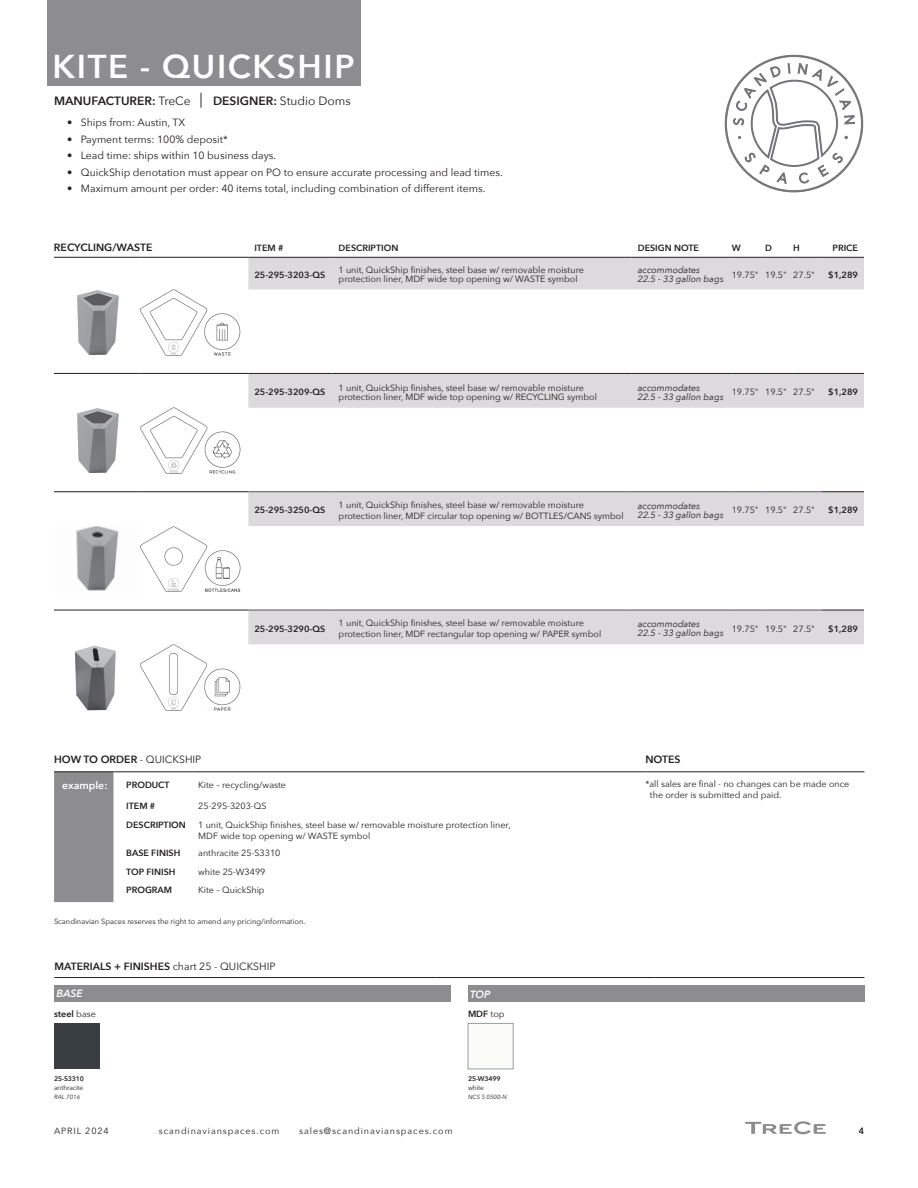
<style>
.page{position:relative;width:918px;height:1188px;background:#fff}
.page>*{position:absolute;margin:0;border:0;box-sizing:border-box;transform-origin:0 0}
.t1{font:600 33px "Avenir Next";letter-spacing:.05em;color:#fff}
.t2{font:12px "Avenir Next";color:#231f20}
.t3{font:600 12px "Avenir Next";color:#231f20}
.t4{font:10.5px "Avenir Next";color:#231f20}
.t5{font:600 10.5px "Avenir Next";color:#231f20}
.t6{font:600 10.5px "Avenir Next";color:#fff}
.t7{font:italic 600 10.5px "Avenir Next";color:#fff}
.t8{font:9px/10.8px "Avenir Next";color:#231f20}
.t9{font:600 9px "Avenir Next";color:#231f20}
.t10{font:italic 9px/9px "Avenir Next";color:#231f20}
.t11{font:9px "Avenir Next";letter-spacing:.1em;color:#231f20}
.t12{font:7.5px "Avenir Next";color:#231f20}
.t13{font:600 6.75px "Avenir Next";letter-spacing:-.02em;color:#231f20}
.t14{font:6.75px "Avenir Next";letter-spacing:-.02em;color:#231f20}
.t15{font:italic 6px "Avenir Next";color:#231f20}
.s1{font-size:15px}
.s2{font-weight:600}
.s3{font-weight:400}
</style>
<div class="page">
<div style="left:47px;top:0;width:313px;height:85px;background:#8d8d90"></div>
<svg style="left:725px;top:55px;width:138px;height:137px"></svg>
<svg style="left:745px;top:1121px;width:81px;height:13px"></svg>
<svg style="left:248px;top:258px;width:616px;height:386px"></svg>
<hr style="left:54px;top:257px;width:86px;height:1px;background:#231f20">
<hr style="left:140px;top:257px;width:108px;height:1px;background:#231f20">
<hr style="left:248px;top:257px;width:85px;height:1px;background:#231f20">
<hr style="left:333px;top:257px;width:299px;height:1px;background:#231f20">
<hr style="left:632px;top:257px;width:100px;height:1px;background:#231f20">
<hr style="left:732px;top:257px;width:33px;height:1px;background:#231f20">
<svg style="left:765px;top:257px;width:57px;height:1px"></svg>
<hr style="left:54px;top:373px;width:86px;height:1px;background:#231f20">
<hr style="left:140px;top:373px;width:108px;height:1px;background:#231f20">
<hr style="left:54px;top:491px;width:86px;height:1px;background:#231f20">
<hr style="left:140px;top:491px;width:108px;height:1px;background:#231f20">
<hr style="left:54px;top:610px;width:86px;height:1px;background:#231f20">
<hr style="left:140px;top:610px;width:108px;height:1px;background:#231f20">
<hr style="left:822px;top:257px;width:42px;height:1px;background:#231f20">
<hr style="left:248px;top:610px;width:85px;height:1px;background:#54555a">
<hr style="left:333px;top:610px;width:299px;height:1px;background:#54555a">
<hr style="left:632px;top:610px;width:100px;height:1px;background:#54555a">
<hr style="left:732px;top:610px;width:33px;height:1px;background:#54555a">
<svg style="left:765px;top:610px;width:57px;height:1px"></svg>
<hr style="left:822px;top:610px;width:42px;height:1px;background:#231f20">
<hr style="left:248px;top:491px;width:85px;height:1px;background:#54555a">
<hr style="left:333px;top:491px;width:299px;height:1px;background:#54555a">
<hr style="left:632px;top:491px;width:100px;height:1px;background:#54555a">
<hr style="left:732px;top:491px;width:33px;height:1px;background:#54555a">
<svg style="left:765px;top:491px;width:57px;height:1px"></svg>
<hr style="left:822px;top:491px;width:42px;height:1px;background:#231f20">
<hr style="left:248px;top:373px;width:85px;height:1px;background:#231f20">
<hr style="left:333px;top:373px;width:299px;height:1px;background:#231f20">
<hr style="left:632px;top:373px;width:100px;height:1px;background:#231f20">
<hr style="left:732px;top:373px;width:33px;height:1px;background:#231f20">
<svg style="left:765px;top:373px;width:57px;height:1px"></svg>
<hr style="left:822px;top:373px;width:42px;height:1px;background:#231f20">
<img style="left:77px;top:289px;width:164px;height:67px">
<img style="left:77px;top:408px;width:42px;height:65px">
<img style="left:140px;top:408px;width:101px;height:66px">
<img style="left:76px;top:526px;width:165px;height:66px">
<img style="left:75px;top:645px;width:41px;height:66px">
<img style="left:140px;top:644px;width:101px;height:67px">
<div style="left:54px;top:773px;width:59px;height:129px;background:#8d8d90"></div>
<hr style="left:54px;top:772px;width:59px;height:1px;background:#231f20">
<hr style="left:113px;top:772px;width:79px;height:1px;background:#231f20">
<hr style="left:192px;top:772px;width:453px;height:1px;background:#231f20">
<div style="left:468px;top:1023px;width:45px;height:46px;border:1px solid #979fa5"></div>
<div style="left:468px;top:986px;width:396px;height:16px;background:#8d8d90"></div>
<hr style="left:645px;top:772px;width:219px;height:1px;background:#231f20">
<hr style="left:437px;top:977px;width:218px;height:1px;background:#231f20">
<hr style="left:655px;top:977px;width:209px;height:1px;background:#231f20">
<hr style="left:54px;top:977px;width:383px;height:1px;background:#231f20">
<div style="left:54px;top:985px;width:396px;height:17px;background:#8d8d90"></div>
<div style="left:54px;top:1023px;width:45px;height:46px;background:#393e42"></div>
<h1 class="t1" style="left:52px;top:38px;width:304px">KITE - QUICKSHIP</h1>
<p class="t4" style="left:67px;top:114px;width:119px">• Ships from: Austin, TX</p>
<p class="t4" style="left:67px;top:130px;width:162px">• Payment terms: 100% deposit*</p>
<p class="t4" style="left:67px;top:147px;width:210px">• Lead time: ships within 10 business days.</p>
<p class="t4" style="left:67px;top:163px;width:437px">• QuickShip denotation must appear on PO to ensure accurate processing and lead times.</p>
<p class="t4" style="left:67px;top:180px;width:420px">• Maximum amount per order: 40 items total, including combination of different items.</p>
<h2 class="t2" style="left:200px;top:91px;width:153px"><span class="s1">|</span> <span class="s2">DESIGNER:</span> Studio Doms</h2>
<h2 class="t3" style="left:54px;top:90px;width:138px">MANUFACTURER: <span class="s3">TreCe</span></h2>
<p class="t5" style="left:54px;top:239px;width:100px">RECYCLING/WASTE</p>
<p class="t9" style="left:254px;top:240px;width:30px">ITEM #</p>
<p class="t9" style="left:339px;top:240px;width:61px">DESCRIPTION</p>
<p class="t9" style="left:638px;top:240px;width:63px">DESIGN NOTE</p>
<p class="t9" style="left:732px;top:240px;width:11px">W</p>
<p class="t9" style="left:765px;top:240px;width:8px">D</p>
<p class="t9" style="left:793px;top:240px;width:8px">H</p>
<p class="t9" style="left:833px;top:240px;width:27px">PRICE</p>
<p class="t9" style="left:254px;top:267px;width:72px">25-295-3203-QS</p>
<p class="t8" style="left:339px;top:265px;width:247px;line-height:9px">1 unit, QuickShip finishes, steel base w/ removable moisture protection liner, MDF wide top opening w/ WASTE symbol</p>
<p class="t10" style="left:638px;top:265px;width:87px">accommodates<br>22.5 - 33 gallon bags</p>
<p class="t8" style="left:732px;top:269px;width:85px">19.75" 19.5" 27.5"</p>
<p class="t9" style="left:828px;top:267px;width:31px">$1,289</p>
<p class="t9" style="left:254px;top:384px;width:72px">25-295-3209-QS</p>
<p class="t8" style="left:339px;top:383px;width:260px;line-height:9px">1 unit, QuickShip finishes, steel base w/ removable moisture protection liner, MDF wide top opening w/ RECYCLING symbol</p>
<p class="t10" style="left:638px;top:383px;width:87px">accommodates<br>22.5 - 33 gallon bags</p>
<p class="t8" style="left:732px;top:386px;width:85px">19.75" 19.5" 27.5"</p>
<p class="t9" style="left:828px;top:384px;width:31px">$1,289</p>
<p class="t9" style="left:254px;top:503px;width:72px">25-295-3250-QS</p>
<p class="t8" style="left:339px;top:499px;width:287px">1 unit, QuickShip finishes, steel base w/ removable moisture protection liner, MDF circular top opening w/ BOTTLES/CANS symbol</p>
<p class="t10" style="left:638px;top:501px;width:87px">accommodates<br>22.5 - 33 gallon bags</p>
<p class="t8" style="left:732px;top:504px;width:85px">19.75" 19.5" 27.5"</p>
<p class="t9" style="left:828px;top:503px;width:31px">$1,289</p>
<p class="t9" style="left:254px;top:621px;width:72px">25-295-3290-QS</p>
<p class="t8" style="left:339px;top:617px;width:264px">1 unit, QuickShip finishes, steel base w/ removable moisture protection liner, MDF rectangular top opening w/ PAPER symbol</p>
<p class="t10" style="left:638px;top:619px;width:87px">accommodates<br>22.5 - 33 gallon bags</p>
<p class="t8" style="left:732px;top:623px;width:85px">19.75" 19.5" 27.5"</p>
<p class="t9" style="left:828px;top:621px;width:31px">$1,289</p>
<p class="t5" style="left:54px;top:751px;width:149px">HOW TO ORDER <span class="s3">- QUICKSHIP</span></p>
<p class="t6" style="left:62px;top:776px;width:47px">example:</p>
<p class="t9" style="left:126px;top:777px;width:45px">PRODUCT</p>
<p class="t8" style="left:198px;top:779px;width:89px">Kite – recycling/waste</p>
<p class="t9" style="left:126px;top:798px;width:30px">ITEM #</p>
<p class="t8" style="left:198px;top:800px;width:70px">25-295-3203-QS</p>
<p class="t9" style="left:126px;top:817px;width:61px">DESCRIPTION</p>
<p class="t8" style="left:198px;top:819px;width:314px">1 unit, QuickShip finishes, steel base w/ removable moisture protection liner,<br>MDF wide top opening w/ WASTE symbol</p>
<p class="t9" style="left:126px;top:845px;width:56px">BASE FINISH</p>
<p class="t8" style="left:198px;top:847px;width:84px">anthracite 25-S3310</p>
<p class="t9" style="left:126px;top:864px;width:51px">TOP FINISH</p>
<p class="t8" style="left:198px;top:866px;width:69px">white 25-W3499</p>
<p class="t9" style="left:126px;top:882px;width:48px">PROGRAM</p>
<p class="t8" style="left:198px;top:884px;width:68px">Kite – QuickShip</p>
<p class="t12" style="left:54px;top:915px;width:253px">Scandinavian Spaces reserves the right to amend any pricing/information.</p>
<p class="t5" style="left:54px;top:958px;width:223px">MATERIALS + FINISHES <span class="s3">chart 25 - QUICKSHIP</span></p>
<p class="t9" style="left:54px;top:1006px;width:43px">steel <span class="s3">base</span></p>
<p class="t7" style="left:57px;top:985px;width:27px">BASE</p>
<p class="t7" style="left:470px;top:985px;width:22px">TOP</p>
<p class="t9" style="left:468px;top:1006px;width:38px">MDF <span class="s3">top</span></p>
<p class="t13" style="left:54px;top:1073px;width:31px">25-S3310</p>
<p class="t14" style="left:54px;top:1082px;width:31px">anthracite</p>
<p class="t15" style="left:54px;top:1092px;width:28px">RAL 7016</p>
<p class="t11" style="left:54px;top:1123px;width:56px">APRIL 2024</p>
<p class="t11" style="left:159px;top:1123px;width:122px">scandinavianspaces.com</p>
<p class="t11" style="left:299px;top:1123px;width:155px">sales@scandinavianspaces.com</p>
<p class="t13" style="left:468px;top:1073px;width:34px">25-W3499</p>
<p class="t14" style="left:468px;top:1082px;width:18px">white</p>
<p class="t15" style="left:468px;top:1092px;width:40px">NCS S 0500-N</p>
<p class="t5" style="left:645px;top:751px;width:37px">NOTES</p>
<p class="t8" style="left:650px;top:778px;width:201px;text-indent:-4px">*all sales are final - no changes can be made once the order is submitted and paid.</p>
<p class="t8" style="left:859px;top:1125px;width:7px">4</p>
</div>
